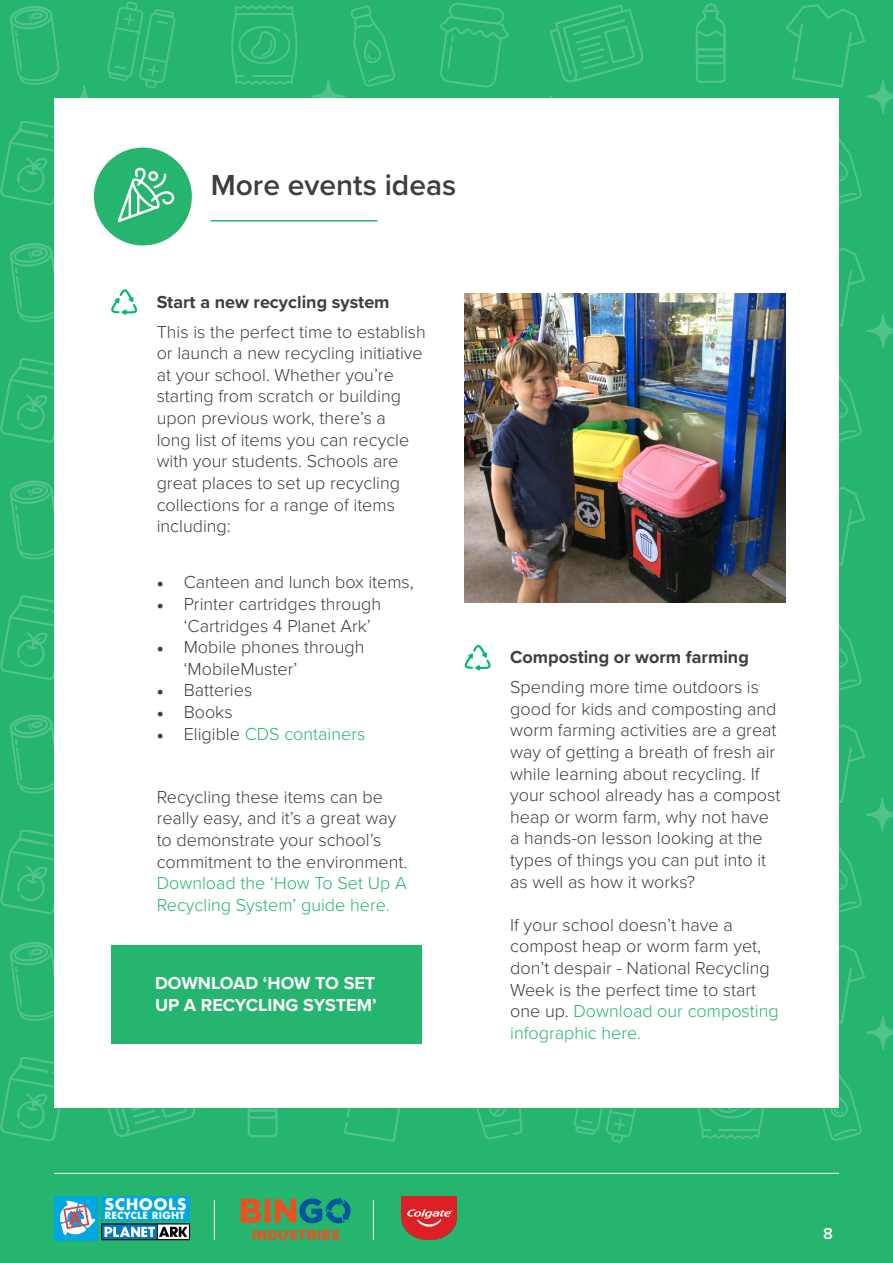
<style>
.page{position:relative;width:893px;height:1263px;background:#25b56f}
.page>*{position:absolute;margin:0;border:0;box-sizing:border-box;transform-origin:0 0}
.t1{font:600 30px "Proxima Nova";color:#3e3e3e}
.t2{font:300 18px/21.6px "Proxima Nova";color:#3e3e3e}
.t3{font:300 18px/21.6px "Proxima Nova";color:#25b56f}
.t4{font:700 18px "Proxima Nova";color:#3e3e3e}
.t5{font:700 18px/21.6px "Proxima Nova";color:#fff}
.t6{font:600 16.5px "Proxima Nova";color:#fff}
.t7{font:700 15.3px "Futura";letter-spacing:.02em;color:#fff}
.t8{font:700 9.75px "Futura";letter-spacing:.02em;color:#fff}
.s1{font-family:"Minion Pro";font-weight:400}
.s2{font-family:"Minion Pro";font-weight:400;color:#3e3e3e}
.s3{color:#3e3e3e}
.s4{color:#25b56f}
</style>
<div class="page">
<svg style="left:10px;top:6px;width:50px;height:79px"></svg>
<svg style="left:107px;top:1px;width:69px;height:88px"></svg>
<svg style="left:0;top:121px;width:54px;height:85px"></svg>
<svg style="left:231px;top:5px;width:67px;height:80px"></svg>
<svg style="left:68px;top:86px;width:33px;height:33px"></svg>
<div style="left:67px;top:85px;width:34px;height:34px;border:2px solid #fff;border-radius:50%"></div>
<svg style="left:312px;top:80px;width:33px;height:33px"></svg>
<div style="left:311px;top:79px;width:34px;height:35px;border:2px solid #fff;border-radius:50%"></div>
<div style="left:534px;top:95px;width:34px;height:34px;border:2px solid #fff;border-radius:50%"></div>
<svg style="left:351px;top:5px;width:44px;height:82px"></svg>
<svg style="left:839px;top:137px;width:23px;height:67px"></svg>
<svg style="left:839px;top:374px;width:23px;height:67px"></svg>
<svg style="left:839px;top:624px;width:23px;height:67px"></svg>
<svg style="left:695px;top:3px;width:31px;height:80px"></svg>
<div style="left:696px;top:48px;width:30px;height:9px;border:2px solid #fff;border-radius:3px"></div>
<div style="left:696px;top:55px;width:30px;height:9px;border:2px solid #fff;border-radius:3px"></div>
<svg style="left:785px;top:4px;width:107px;height:110px"></svg>
<svg style="left:550px;top:4px;width:94px;height:79px"></svg>
<svg style="left:839px;top:247px;width:53px;height:101px"></svg>
<svg style="left:839px;top:724px;width:53px;height:189px"></svg>
<svg style="left:839px;top:487px;width:27px;height:79px"></svg>
<svg style="left:10px;top:243px;width:44px;height:79px"></svg>
<svg style="left:0;top:359px;width:54px;height:84px"></svg>
<svg style="left:10px;top:480px;width:44px;height:80px"></svg>
<svg style="left:0;top:596px;width:54px;height:84px"></svg>
<svg style="left:10px;top:714px;width:44px;height:80px"></svg>
<svg style="left:0;top:830px;width:54px;height:84px"></svg>
<svg style="left:10px;top:942px;width:44px;height:79px"></svg>
<svg style="left:0;top:1057px;width:66px;height:85px"></svg>
<svg style="left:335px;top:1107px;width:84px;height:35px"></svg>
<svg style="left:573px;top:1107px;width:100px;height:44px"></svg>
<svg style="left:815px;top:1073px;width:47px;height:68px"></svg>
<svg style="left:100px;top:1107px;width:121px;height:30px"></svg>
<svg style="left:694px;top:1107px;width:74px;height:32px"></svg>
<svg style="left:839px;top:944px;width:53px;height:106px"></svg>
<svg style="left:247px;top:1107px;width:32px;height:31px"></svg>
<svg style="left:438px;top:1107px;width:85px;height:33px"></svg>
<hr style="left:54px;top:1173px;width:785px;height:1px;background:#fff">
<div style="left:54px;top:98px;width:785px;height:1009px;background:#fff"></div>
<hr style="left:214px;top:1200px;width:1px;height:40px;background:#fff">
<div style="left:54px;top:1196px;width:44px;height:44px;background:#00a7e1"></div>
<svg style="left:101px;top:1223px;width:89px;height:18px;background:#5c8c9e"></svg>
<div style="left:101px;top:1196px;width:89px;height:24px;background:#00a7e1"></div>
<svg style="left:59px;top:1200px;width:36px;height:35px"></svg>
<div style="left:185px;top:1136px;width:38px;height:28px;background:#25b56f"></div>
<hr style="left:211px;top:220px;width:166px;height:1px;background:#25b56f">
<svg style="left:100px;top:147px;width:92px;height:168px"></svg>
<svg style="left:439px;top:2px;width:84px;height:669px"></svg>
<img style="left:464px;top:294px;width:321px;height:309px">
<div style="left:111px;top:945px;width:311px;height:98px;background:#25b56f"></div>
<svg style="left:241px;top:1197px;width:161px;height:43px"></svg>
<img style="left:402px;top:1196px;width:54px;height:44px">
<hr style="left:373px;top:1200px;width:1px;height:40px;background:#fff">
<h1 class="t1" style="left:211px;top:163px;width:247px">More events ideas</h1>
<p class="t4" style="left:157px;top:288px;width:234px">Start a new recycling system</p>
<p class="t2" style="left:157px;top:320px;width:271px">This is the perfect time to establish or launch a new recycling initiative at your school. Whether you’re starting from scratch or building upon previous work, there’s a<br>long list of items you can recycle with your students. Schools are great places to set up recycling collections for a range of items including:</p>
<p class="t2" style="left:157px;top:571px;width:259px"><span class="s1">•</span> Canteen and lunch box items,</p>
<p class="t2" style="left:184px;top:592px;width:199px;text-indent:-27px"><span class="s1">•</span> Printer cartridges through ‘Cartridges 4 Planet Ark’</p>
<p class="t2" style="left:184px;top:635px;width:182px;text-indent:-27px"><span class="s1">•</span> Mobile phones through ‘MobileMuster’</p>
<p class="t2" style="left:157px;top:679px;width:97px"><span class="s1">•</span> Batteries</p>
<p class="t2" style="left:157px;top:700px;width:77px"><span class="s1">•</span> Books</p>
<p class="t3" style="left:157px;top:722px;width:210px"><span class="s2">•</span> <span class="s3">Eligible</span> CDS containers</p>
<p class="t2" style="left:157px;top:785px;width:252px">Recycling these items can be really easy, and it’s a great way to demonstrate your school’s commitment to the environment.</p>
<p class="t3" style="left:157px;top:871px;width:251px">Download the ‘How To Set Up A<br>Recycling System’ guide here.</p>
<p class="t5" style="left:155px;top:972px;width:223px">DOWNLOAD ‘HOW TO SET<br>UP A RECYCLING SYSTEM’</p>
<p class="t4" style="left:510px;top:644px;width:240px">Composting or worm farming</p>
<p class="t2" style="left:510px;top:675px;width:272px">Spending more time outdoors is good for kids and composting and worm farming activities are a great way of getting a breath of fresh air while learning about recycling. If your school already has a compost heap or worm farm, why not have a hands-on lesson looking at the types of things you can put into it as well as how it works?</p>
<p class="t2" style="left:510px;top:913px;width:270px">If your school doesn’t have a compost heap or worm farm yet, don’t despair - National Recycling<br>Week is the perfect time to start one up. <span class="s4">Download our composting infographic here.</span></p>
<p class="t7" style="left:105px;top:1193px;width:84px">SCHOOLS</p>
<p class="t8" style="left:105px;top:1208px;width:82px">RECYCLE RIGHT</p>
<p class="t7" style="left:105px;top:1196px;width:84px">SCHOOLS</p>
<p class="t8" style="left:105px;top:1211px;width:82px">RECYCLE RIGHT</p>
<p class="t6" style="left:823px;top:1218px;width:11px">88</p>
</div>
